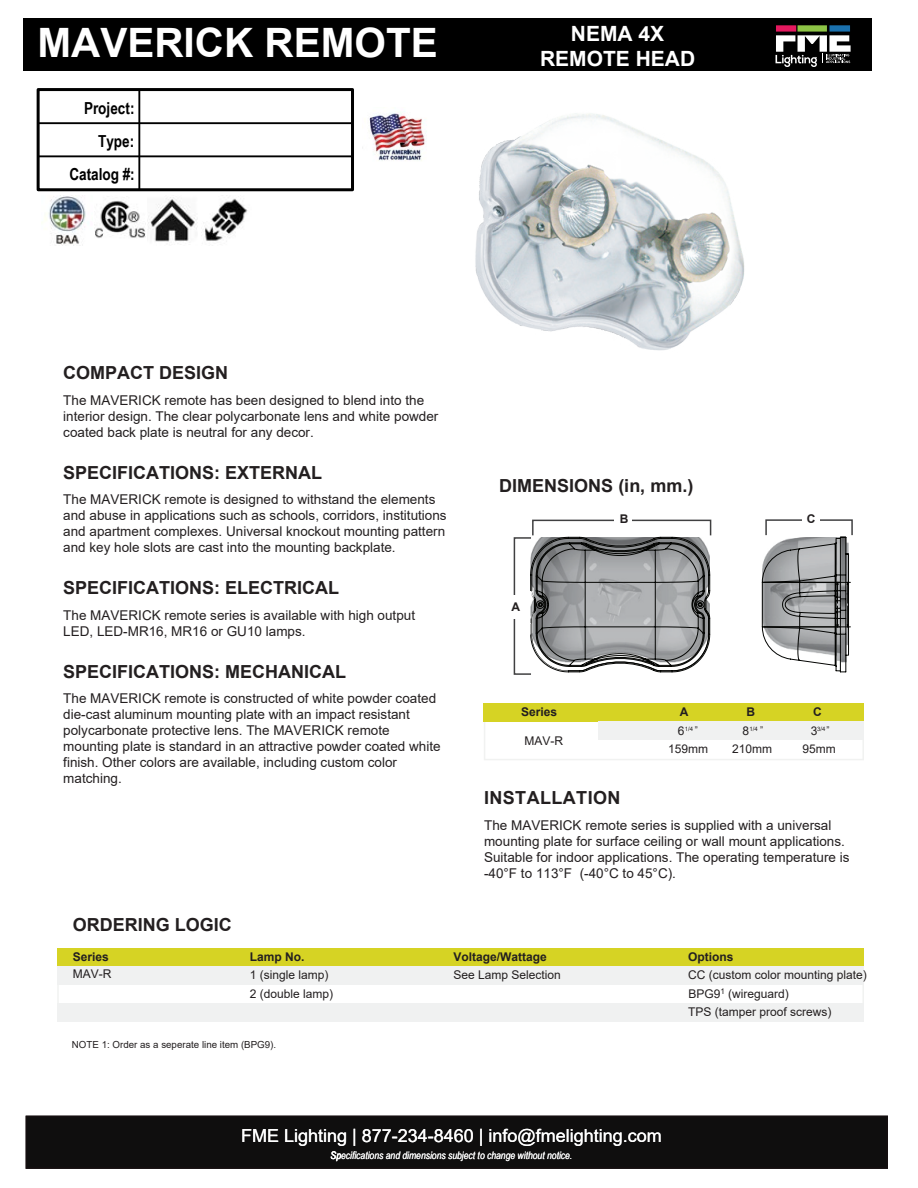
<style>
.page{position:relative;width:918px;height:1188px;background:#fff}
.page>*{position:absolute;margin:0;border:0;box-sizing:border-box;transform-origin:0 0}
.t1{font:700 40.5px "Arial";color:#fff}
.t2{font:700 21px/25.2px "Arial";color:#fff;text-align:center}
.t3{font:700 18px "Arial";color:#231f20}
.t4{font:18px "Arial";color:#fff}
.t5{font:700 18px "Arial";letter-spacing:.02em;color:#231f20}
.t6{font:700 16.5px/33.2px "Arial Narrow";color:#000;text-align:right}
.t7{font:13.5px/16px "Arial";color:#231f20}
.t8{font:12px "Arial";color:#231f20}
.t9{font:700 12px "Arial";color:#231f20}
.t10{font:italic 10.5px "Arial Narrow";color:#fff}
.t11{font:9.75px "Arial";color:#231f20}
.t12{font:9px "Arial";color:#231f20}
.t13{font:6px "Arial";color:#231f20}
</style>
<div class="page">
<div style="left:57px;top:948px;width:807px;height:18px;background:#d6d324"></div>
<div style="left:57px;top:1003px;width:807px;height:19px;background:#f0f1f1"></div>
<div style="left:57px;top:966px;width:807px;height:19px;background:#f0f1f1"></div>
<div style="left:484px;top:703px;width:380px;height:57px;border:2px solid #f1f2f1"></div>
<div style="left:484px;top:703px;width:380px;height:19px;background:#d6d324"></div>
<div style="left:598px;top:722px;width:266px;height:18px;background:#f0f1f1"></div>
<img style="left:475px;top:113px;width:270px;height:238px">
<svg style="left:513px;top:519px;width:340px;height:156px"></svg>
<div style="left:509px;top:601px;width:13px;height:13px;background:#fff"></div>
<div style="left:509px;top:595px;width:11px;height:24px;background:#fff"></div>
<div style="left:614px;top:510px;width:18px;height:24px;background:#fff"></div>
<div style="left:802px;top:510px;width:18px;height:24px;background:#fff"></div>
<div style="left:23px;top:18px;width:849px;height:53px;background:#000"></div>
<svg style="left:776px;top:25px;width:75px;height:42px"></svg>
<div style="left:37px;top:88px;width:317px;height:103px;border:3px solid #000"></div>
<hr style="left:138px;top:90px;width:2px;height:100px;background:#000">
<hr style="left:38px;top:122px;width:315px;height:2px;background:#000">
<hr style="left:38px;top:155px;width:315px;height:2px;background:#000">
<img style="left:45px;top:196px;width:41px;height:50px">
<img style="left:95px;top:201px;width:50px;height:37px">
<img style="left:148px;top:197px;width:49px;height:45px">
<img style="left:203px;top:198px;width:45px;height:43px">
<div style="left:26px;top:1116px;width:862px;height:53px;background:#0f0e0e"></div>
<img style="left:369px;top:111px;width:56px;height:50px">
<svg style="left:762px;top:537px;width:87px;height:135px"></svg>
<h1 class="t1" style="left:37px;top:14px;width:402px">MAVERICK REMOTE</h1>
<p class="t6" style="left:69px;top:91px;width:67px">Project:<br>Type:<br>Catalog #:</p>
<h2 class="t2" style="left:540px;top:21px;width:157px">NEMA 4X<br>REMOTE HEAD</h2>
<h3 class="t3" style="left:63px;top:360px;width:167px">COMPACT DESIGN</h3>
<p class="t7" style="left:63px;top:392px;width:377px">The MAVERICK remote has been designed to blend into the interior design. The clear polycarbonate lens and white powder coated back plate is neutral for any decor.</p>
<h3 class="t3" style="left:63px;top:460px;width:261px">SPECIFICATIONS: EXTERNAL</h3>
<p class="t7" style="left:63px;top:491px;width:385px">The MAVERICK remote is designed to withstand the elements and abuse in applications such as schools, corridors, institutions and apartment complexes. Universal knockout mounting pattern and key hole slots are cast into the mounting backplate.</p>
<h3 class="t3" style="left:63px;top:575px;width:278px">SPECIFICATIONS: ELECTRICAL</h3>
<p class="t7" style="left:63px;top:607px;width:353px">The MAVERICK remote series is available with high output<br>LED, LED-MR16, MR16 or GU10 lamps.</p>
<h3 class="t3" style="left:63px;top:659px;width:284px">SPECIFICATIONS: MECHANICAL</h3>
<p class="t7" style="left:63px;top:690px;width:379px">The MAVERICK remote is constructed of white powder coated die-cast aluminum mounting plate with an impact resistant polycarbonate protective lens. The MAVERICK remote mounting plate is standard in an attractive powder coated white finish. Other colors are available, including custom color matching.</p>
<h3 class="t3" style="left:499px;top:473px;width:196px">DIMENSIONS (in, mm.)</h3>
<p class="t9" style="left:512px;top:598px;width:10px">A</p>
<p class="t9" style="left:620px;top:511px;width:10px">B</p>
<p class="t9" style="left:807px;top:511px;width:10px">C</p>
<p class="t9" style="left:521px;top:703px;width:38px">Series</p>
<p class="t9" style="left:680px;top:703px;width:10px">A</p>
<p class="t9" style="left:746px;top:703px;width:10px">B</p>
<p class="t9" style="left:813px;top:703px;width:10px">C</p>
<p class="t8" style="left:525px;top:732px;width:40px">MAV-R</p>
<p class="t12" style="left:698px;top:731px;width:4px;rotate:-180deg">“</p>
<p class="t12" style="left:763px;top:731px;width:4px;rotate:-180deg">“</p>
<p class="t12" style="left:830px;top:731px;width:4px;rotate:-180deg">“</p>
<p class="t13" style="left:685px;top:725px;width:10px">1/4</p>
<p class="t13" style="left:750px;top:725px;width:10px">1/4</p>
<p class="t13" style="left:817px;top:725px;width:10px">3/4</p>
<p class="t8" style="left:678px;top:723px;width:8px">6</p>
<p class="t8" style="left:743px;top:723px;width:8px">8</p>
<p class="t8" style="left:811px;top:723px;width:8px">3</p>
<p class="t8" style="left:668px;top:740px;width:42px">159mm</p>
<p class="t8" style="left:732px;top:740px;width:42px">210mm</p>
<p class="t8" style="left:802px;top:740px;width:35px">95mm</p>
<h3 class="t5" style="left:484px;top:785px;width:138px">INSTALLATION</h3>
<p class="t7" style="left:484px;top:817px;width:367px">The MAVERICK remote series is supplied with a universal mounting plate for surface ceiling or wall mount applications.<br>Suitable for indoor applications. The operating temperature is -40°F to 113°F (-40°C to 45°C).</p>
<h3 class="t3" style="left:73px;top:912px;width:161px">ORDERING LOGIC</h3>
<p class="t8" style="left:73px;top:966px;width:40px">MAV-R</p>
<p class="t9" style="left:73px;top:948px;width:38px">Series</p>
<p class="t9" style="left:250px;top:948px;width:56px">Lamp No.</p>
<p class="t9" style="left:453px;top:948px;width:95px">Voltage/Wattage</p>
<p class="t9" style="left:688px;top:948px;width:47px">Options</p>
<p class="t8" style="left:688px;top:967px;width:180px">CC (custom color mounting plate)</p>
<p class="t8" style="left:688px;top:1004px;width:145px">TPS (tamper proof screws)</p>
<p class="t8" style="left:250px;top:966px;width:80px">1 (single lamp)</p>
<p class="t8" style="left:453px;top:967px;width:109px">See Lamp Selection</p>
<p class="t8" style="left:688px;top:986px;width:102px">BPG9<sup>1</sup> (wireguard)</p>
<p class="t8" style="left:250px;top:985px;width:85px">2 (double lamp)</p>
<p class="t11" style="left:72px;top:1038px;width:206px">NOTE 1: Order as a seperate line item (BPG9).</p>
<h3 class="t4" style="left:241px;top:1123px;width:422px">FME Lighting | 877-234-8460 | info@fmelighting.com</h3>
<p class="t10" style="left:331px;top:1148px;width:243px">Specifications and dimensions subject to change without notice.</p>
</div>
